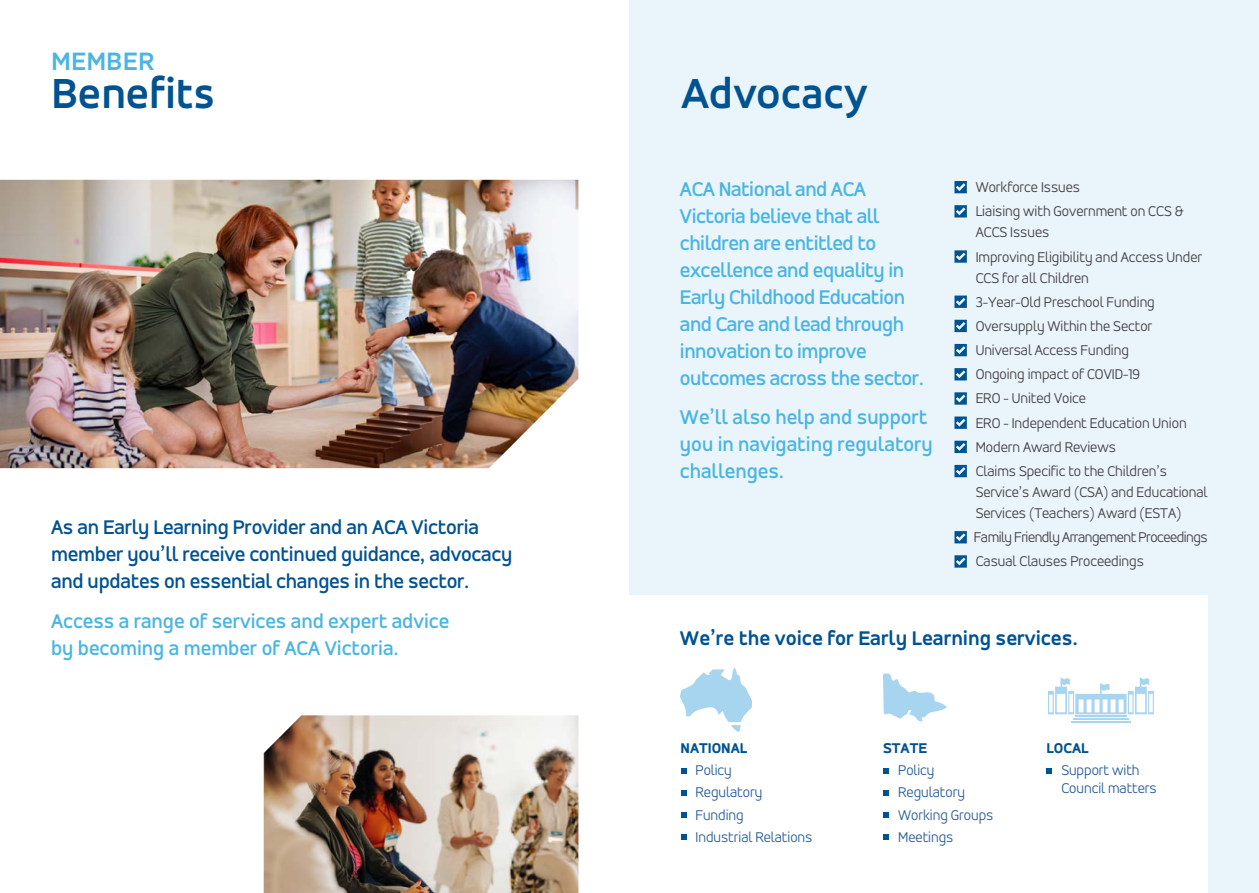
<style>
.page{position:relative;width:1259px;height:893px;background:#fff}
.page>*{position:absolute;margin:0;border:0;box-sizing:border-box;transform-origin:0 0}
.t1{font:700 45px "Accord Alternate";color:#005290}
.t2{font:700 27px "Accord Alternate";color:#4ab5e2}
.t3{font:500 21px/27px "Accord";letter-spacing:-.02em;color:#4ab5e2}
.t4{font:500 21px/27px "Accord";color:#4ab5e2}
.t5{font:500 21px/27px "Accord";letter-spacing:-.01em;color:#005290}
.t6{font:700 21px "Accord";color:#005290}
.t7{font:300 15px/24.2px "Accord Alt";color:#414042}
.t8{font:300 15px/22.2px "Accord Alt";color:#295c97}
.t9{font:300 15px/24.2px "Accord Alt";letter-spacing:-.03em;color:#414042}
.t10{font:800 15px "Accord Alt";color:#005290}
</style>
<div class="page">
<img style="left:0;top:180px;width:578px;height:288px">
<img style="left:264px;top:715px;width:314px;height:178px">
<div style="left:629px;top:0;width:630px;height:893px;background:#eaf4fb"></div>
<div style="left:608px;top:595px;width:600px;height:298px;background:#fff"></div>
<svg style="left:681px;top:768px;width:5px;height:6px"></svg>
<svg style="left:681px;top:790px;width:5px;height:6px"></svg>
<svg style="left:681px;top:812px;width:5px;height:6px"></svg>
<svg style="left:681px;top:834px;width:5px;height:6px"></svg>
<svg style="left:883px;top:768px;width:6px;height:6px"></svg>
<svg style="left:883px;top:790px;width:6px;height:6px"></svg>
<svg style="left:883px;top:812px;width:6px;height:6px"></svg>
<svg style="left:883px;top:834px;width:6px;height:6px"></svg>
<svg style="left:1046px;top:768px;width:6px;height:6px"></svg>
<svg style="left:883px;top:673px;width:64px;height:48px"></svg>
<svg style="left:680px;top:667px;width:72px;height:65px"></svg>
<hr style="left:1075px;top:715px;width:51px;height:2px;background:#a7d4ee">
<hr style="left:1073px;top:718px;width:56px;height:2px;background:#a7d4ee">
<hr style="left:1071px;top:721px;width:59px;height:2px;background:#a7d4ee">
<svg style="left:1048px;top:678px;width:106px;height:36px"></svg>
<svg style="left:954px;top:181px;width:13px;height:12px"></svg>
<svg style="left:954px;top:205px;width:13px;height:12px"></svg>
<svg style="left:954px;top:250px;width:13px;height:13px"></svg>
<svg style="left:954px;top:296px;width:13px;height:12px"></svg>
<svg style="left:954px;top:320px;width:13px;height:12px"></svg>
<svg style="left:954px;top:344px;width:13px;height:12px"></svg>
<svg style="left:954px;top:368px;width:13px;height:12px"></svg>
<svg style="left:954px;top:392px;width:13px;height:13px"></svg>
<svg style="left:954px;top:416px;width:13px;height:13px"></svg>
<svg style="left:954px;top:441px;width:13px;height:12px"></svg>
<svg style="left:954px;top:465px;width:13px;height:12px"></svg>
<svg style="left:954px;top:531px;width:13px;height:12px"></svg>
<svg style="left:954px;top:555px;width:13px;height:13px"></svg>
<h2 class="t2" style="left:51px;top:45px;width:105px">MEMBER</h2>
<h1 class="t1" style="left:51px;top:66px;width:165px">Benefits</h1>
<h3 class="t5" style="left:51px;top:513px;width:463px">As an Early Learning Provider and an ACA Victoria member you’ll receive continued guidance, advocacy and updates on essential changes in the sector.</h3>
<h3 class="t4" style="left:51px;top:607px;width:400px">Access a range of services and expert advice by becoming a member of ACA Victoria.</h3>
<h1 class="t1" style="left:680px;top:66px;width:189px">Advocacy</h1>
<h3 class="t3" style="left:680px;top:175px;width:246px">ACA National and ACA<br>Victoria believe that all children are entitled to excellence and equality in<br>Early Childhood Education and Care and lead through innovation to improve outcomes across the sector.</h3>
<h3 class="t4" style="left:680px;top:404px;width:254px">We’ll also help and support you in navigating regulatory challenges.</h3>
<p class="t7" style="left:975px;top:175px;width:209px">Workforce Issues<br>Liaising with Government on CCS &amp;</p>
<p class="t7" style="left:975px;top:220px;width:228px">ACCS Issues<br>Improving Eligibility and Access Under</p>
<p class="t7" style="left:975px;top:265px;width:212px">CCS for all Children<br>3-Year-Old Preschool Funding<br>Oversupply Within the Sector<br>Universal Access Funding<br>Ongoing impact of COVID-19<br>ERO - United Voice<br>ERO - Independent Education Union<br>Modern Award Reviews<br>Claims Specific to the Children’s</p>
<p class="t7" style="left:975px;top:482px;width:233px;line-height:21px">Service’s Award (CSA) and Educational<br>Services (Teachers) Award (ESTA)</p>
<p class="t9" style="left:974px;top:525px;width:235px">Family Friendly Arrangement Proceedings<br>Casual Clauses Proceedings</p>
<h3 class="t6" style="left:680px;top:626px;width:399px">We’re the voice for Early Learning services.</h3>
<p class="t10" style="left:680px;top:739px;width:68px">NATIONAL</p>
<p class="t8" style="left:695px;top:759px;width:118px">Policy<br>Regulatory<br>Funding<br>Industrial Relations</p>
<p class="t10" style="left:883px;top:739px;width:45px">STATE</p>
<p class="t8" style="left:898px;top:759px;width:97px">Policy<br>Regulatory<br>Working Groups<br>Meetings</p>
<p class="t10" style="left:1046px;top:739px;width:44px">LOCAL</p>
<p class="t8" style="left:1061px;top:761px;width:97px;line-height:18px">Support with<br>Council matters</p>
</div>
